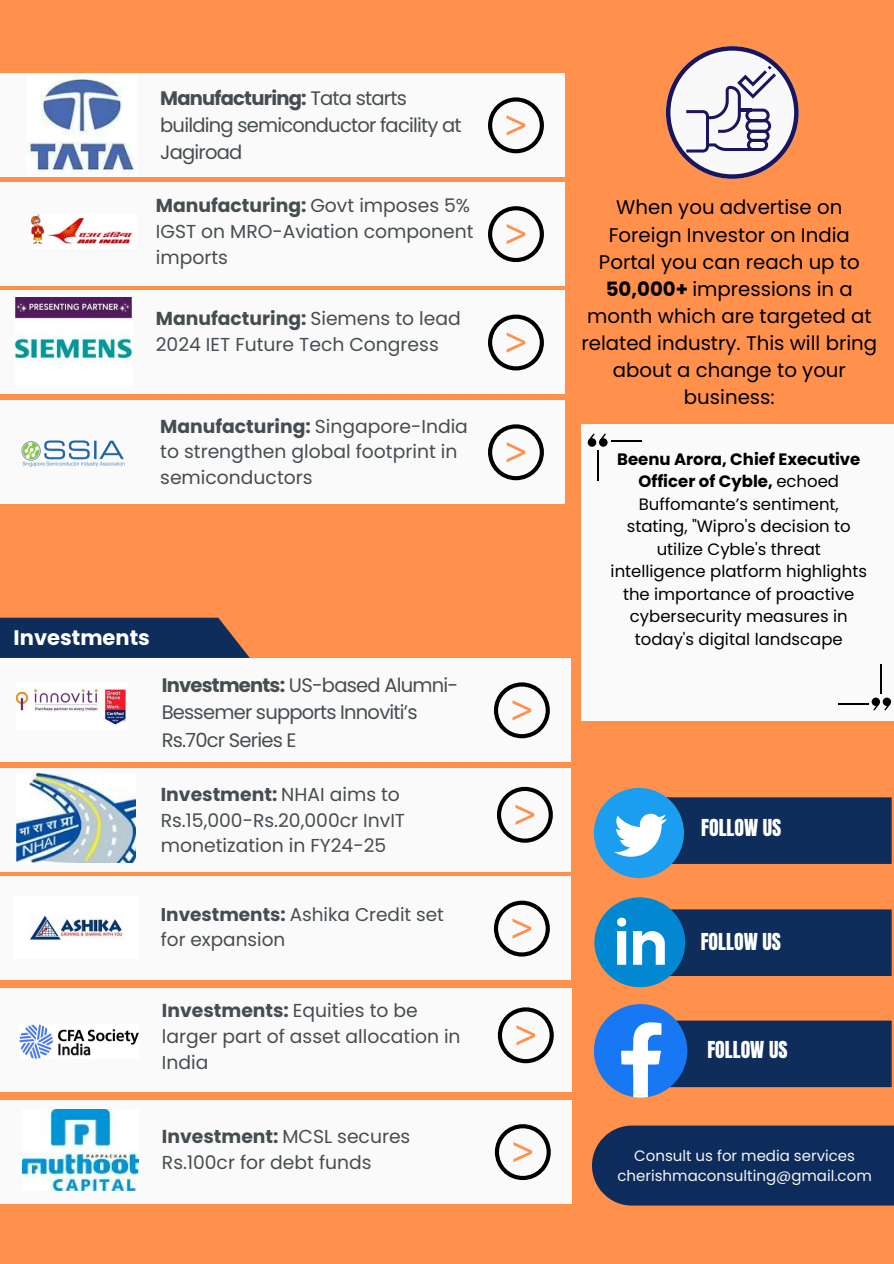
<style>
.page{position:relative;width:894px;height:1264px;background:#fff}
.page>*{position:absolute;margin:0;border:0;box-sizing:border-box;transform-origin:0 0}
.t1{font:700 21px "Poppins";color:#fff}
.t2{font:19.8px "Anton";color:#fefffc}
.t3{font:19.65px/27.2px "Poppins";color:#000;text-align:center}
.t4{font:19.5px/27px "Poppins";letter-spacing:-.04em;color:#464d50}
.t5{font:18.75px/25.8px "Poppins";color:#464d50}
.t6{font:18.45px/24.8px "Poppins";color:#464d50}
.t7{font:16.5px/22.5px "Poppins";color:#000;text-align:center}
.t8{font:15px/20.2px "Poppins";color:#f4f4f4;text-align:center}
.s1{font-weight:700}
</style>
<div class="page">
<div style="left:0;top:0;width:893px;height:1263px;background:#ff914d"></div>
<div style="left:581px;top:424px;width:312px;height:296px;background:#fafafa"></div>
<div style="left:599px;top:438px;width:8px;height:9px;background:#000;border-radius:50%"></div>
<div style="left:587px;top:438px;width:9px;height:9px;background:#000;border-radius:50%"></div>
<svg style="left:588px;top:433px;width:17px;height:8px"></svg>
<hr style="left:596px;top:450px;width:2px;height:31px;background:#000">
<hr style="left:611px;top:440px;width:30px;height:1px;background:#000">
<svg style="left:871px;top:697px;width:8px;height:9px"></svg>
<svg style="left:873px;top:702px;width:5px;height:8px"></svg>
<svg style="left:882px;top:697px;width:8px;height:9px"></svg>
<svg style="left:884px;top:702px;width:6px;height:8px"></svg>
<hr style="left:880px;top:664px;width:1px;height:30px;background:#000">
<svg style="left:838px;top:703px;width:29px;height:1px"></svg>
<div style="left:0;top:73px;width:564px;height:104px;background:#fafafa"></div>
<div style="left:488px;top:97px;width:55px;height:56px;border:4px solid #000;border-radius:50%"></div>
<svg style="left:506px;top:115px;width:19px;height:20px"></svg>
<div style="left:0;top:182px;width:564px;height:104px;background:#fafafa"></div>
<div style="left:488px;top:206px;width:55px;height:56px;border:4px solid #000;border-radius:50%"></div>
<svg style="left:506px;top:224px;width:19px;height:20px"></svg>
<img style="left:27px;top:77px;width:108px;height:97px">
<img style="left:31px;top:215px;width:102px;height:29px">
<div style="left:0;top:400px;width:564px;height:104px;background:#fafafa"></div>
<div style="left:488px;top:424px;width:55px;height:56px;border:4px solid #000;border-radius:50%"></div>
<svg style="left:506px;top:442px;width:19px;height:20px"></svg>
<div style="left:0;top:290px;width:564px;height:104px;background:#fafafa"></div>
<div style="left:488px;top:314px;width:55px;height:56px;border:4px solid #000;border-radius:50%"></div>
<svg style="left:506px;top:332px;width:19px;height:20px"></svg>
<img style="left:15px;top:297px;width:117px;height:63px">
<img style="left:21px;top:440px;width:104px;height:27px">
<div style="left:0;top:658px;width:570px;height:104px;background:#fafafa"></div>
<div style="left:494px;top:682px;width:55px;height:56px;border:4px solid #000;border-radius:50%"></div>
<svg style="left:512px;top:700px;width:19px;height:20px"></svg>
<svg style="left:0;top:617px;width:250px;height:41px;background:#213458"></svg>
<div style="left:0;top:767px;width:570px;height:104px;background:#fafafa"></div>
<div style="left:497px;top:786px;width:55px;height:56px;border:4px solid #000;border-radius:50%"></div>
<svg style="left:515px;top:804px;width:19px;height:21px"></svg>
<div style="left:0;top:876px;width:570px;height:104px;background:#fafafa"></div>
<div style="left:494px;top:900px;width:55px;height:56px;border:4px solid #000;border-radius:50%"></div>
<svg style="left:512px;top:918px;width:19px;height:20px"></svg>
<img style="left:16px;top:774px;width:119px;height:88px">
<img style="left:16px;top:688px;width:110px;height:37px">
<img style="left:30px;top:915px;width:93px;height:25px">
<div style="left:0;top:988px;width:571px;height:103px;background:#fafafa"></div>
<div style="left:497px;top:1007px;width:56px;height:56px;border:4px solid #000;border-radius:50%"></div>
<svg style="left:516px;top:1025px;width:19px;height:20px"></svg>
<img style="left:19px;top:1024px;width:119px;height:34px">
<svg style="left:666px;top:46px;width:132px;height:133px"></svg>
<svg style="left:593px;top:788px;width:298px;height:90px"></svg>
<svg style="left:594px;top:897px;width:297px;height:90px"></svg>
<svg style="left:593px;top:1004px;width:298px;height:93px"></svg>
<div style="left:592px;top:1125px;width:301px;height:80px;background:#0d2c5b"></div>
<div style="left:0;top:1099px;width:571px;height:104px;background:#fafafa"></div>
<div style="left:494px;top:1124px;width:56px;height:55px;border:4px solid #000;border-radius:50%"></div>
<svg style="left:513px;top:1142px;width:19px;height:20px"></svg>
<img style="left:23px;top:1109px;width:116px;height:81px">
<p class="t4" style="left:160px;top:84px;width:303px"><span class="s1">Manufacturing:</span> Tata starts building semiconductor facility at<br>Jagiroad</p>
<h4 class="t5" style="left:156px;top:193px;width:319px"><span class="s1">Manufacturing:</span> Govt imposes 5%<br>IGST on MRO-Aviation component imports</h4>
<p class="t5" style="left:156px;top:305px;width:306px"><span class="s1">Manufacturing:</span> Siemens to lead<br>2024 IET Future Tech Congress</p>
<h4 class="t5" style="left:160px;top:413px;width:309px"><span class="s1">Manufacturing:</span> Singapore-India to strengthen global footprint in semiconductors</h4>
<h2 class="t1" style="left:14px;top:622px;width:138px">Investments</h2>
<p class="t4" style="left:162px;top:672px;width:298px"><span class="s1">Investments:</span> US-based Alumni-<br>Bessemer supports Innoviti’s<br>Rs.70cr Series E</p>
<p class="t5" style="left:161px;top:781px;width:246px"><span class="s1">Investment:</span> NHAI aims to<br>Rs.15,000-Rs.20,000cr InvIT monetization in FY24-25</p>
<h3 class="t6" style="left:161px;top:902px;width:285px"><span class="s1">Investments:</span> Ashika Credit set for expansion</h3>
<p class="t5" style="left:162px;top:997px;width:300px"><span class="s1">Investments:</span> Equities to be larger part of asset allocation in<br>India</p>
<h4 class="t5" style="left:162px;top:1123px;width:250px"><span class="s1">Investment:</span> MCSL secures<br>Rs.100cr for debt funds</h4>
<h4 class="t3" style="left:581px;top:194px;width:297px">When you advertise on<br>Foreign Investor on India<br>Portal you can reach up to<br><span class="s1">50,000+</span> impressions in a month which are targeted at related industry. This will bring about a change to your business:</h4>
<p class="t7" style="left:610px;top:447px;width:258px"><span class="s1">Beenu Arora, Chief Executive<br>Officer of Cyble,</span> echoed<br>Buffomante’s sentiment, stating, "Wipro's decision to utilize Cyble's threat intelligence platform highlights the importance of proactive cybersecurity measures in today's digital landscape</p>
<p class="t2" style="left:701px;top:813px;width:82px">FOLLOW US</p>
<p class="t2" style="left:700px;top:927px;width:82px">FOLLOW US</p>
<h4 class="t2" style="left:707px;top:1035px;width:82px">FOLLOW US</h4>
<p class="t8" style="left:617px;top:1145px;width:256px">Consult us for media services cherishmaconsulting@gmail.com</p>
</div>
